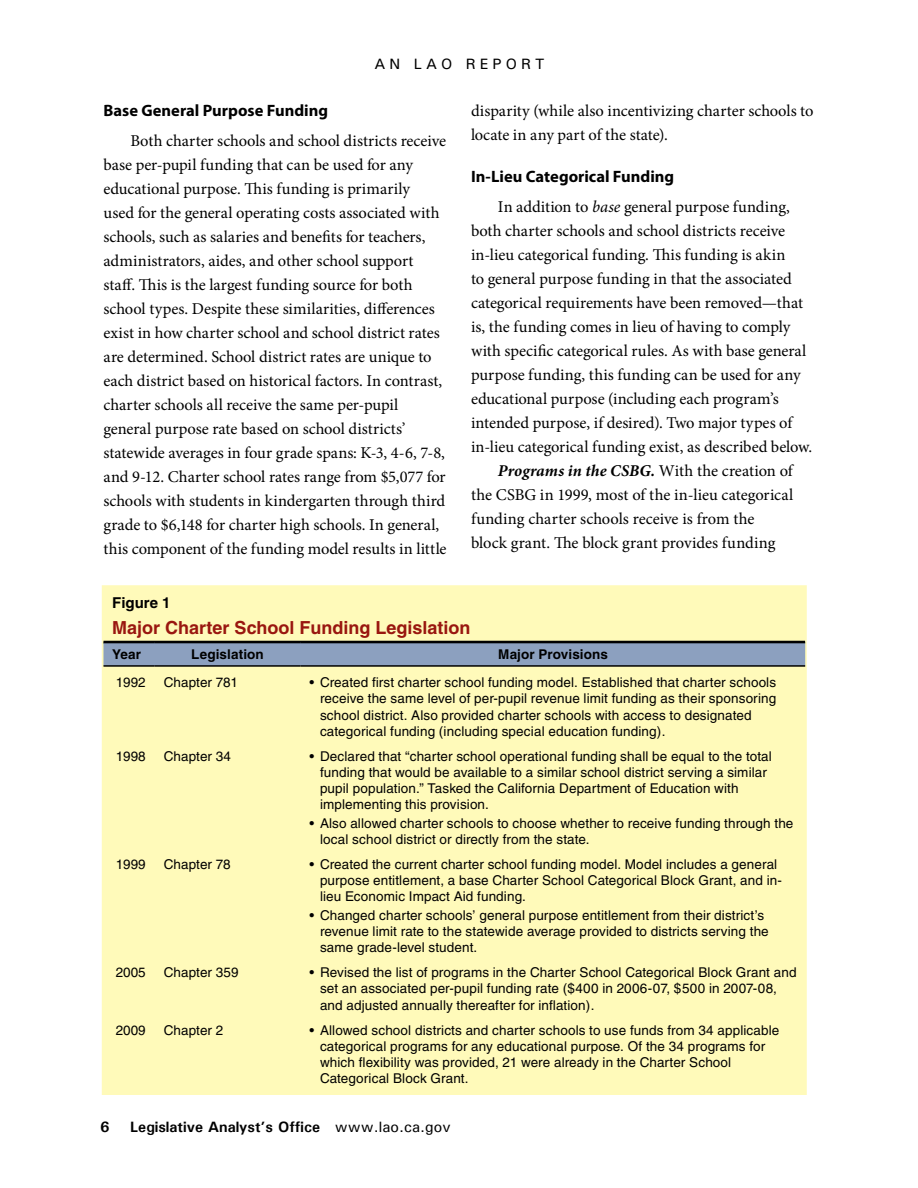
<style>
.page{position:relative;width:918px;height:1188px;background:#fff}
.page>*{position:absolute;margin:0;border:0;box-sizing:border-box;transform-origin:0 0}
.t1{font:700 18px "Helvetica";color:#99160f}
.t2{font:16.5px/24px "Minion Pro";color:#000}
.t3{font:700 16.5px "Myriad Pro";color:#000}
.t4{font:italic 700 16.5px "Minion Pro";letter-spacing:.005em;color:#000}
.t5{font:700 15px "Univers";color:#000}
.t6{font:500 15px "Univers";letter-spacing:.28em;color:#000}
.t7{font:700 15px "Helvetica";color:#000}
.t8{font:13.5px/16.2px "Helvetica";letter-spacing:.01em;color:#000}
.t9{font:700 13.5px "Helvetica";letter-spacing:.01em;color:#000}
.s1{font-style:italic}
.s2{font-weight:400;font-style:normal}
.s3{font-weight:500}
</style>
<div class="page">
<div style="left:103px;top:586px;width:703px;height:508px;background:#fffaba"></div>
<hr style="left:103px;top:641px;width:702px;height:3px;background:#000">
<div style="left:105px;top:643px;width:699px;height:22px;background:#8ca0bf"></div>
<hr style="left:103px;top:665px;width:52px;height:2px;background:#000">
<hr style="left:155px;top:665px;width:146px;height:2px;background:#000">
<hr style="left:301px;top:665px;width:505px;height:2px;background:#000">
<div style="left:102px;top:585px;width:705px;height:510px;border:2px solid #fffaba"></div>
<p class="t6" style="left:374px;top:55px;width:172px">An LAO Repor t</p>
<p class="t3" style="left:104px;top:100px;width:226px">Base General Purpose Funding</p>
<p class="t2" style="left:104px;top:129px;width:345px;text-indent:27px">Both charter schools and school districts receive base per-pupil funding that can be used for any educational purpose. This funding is primarily<br>used for the general operating costs associated with schools, such as salaries and benefits for teachers, administrators, aides, and other school support staff. This is the largest funding source for both school types. Despite these similarities, differences exist in how charter school and school district rates are determined. School district rates are unique to each district based on historical factors. In contrast, charter schools all receive the same per-pupil general purpose rate based on school districts’ statewide averages in four grade spans: K-3, 4-6, 7-8, and 9-12. Charter school rates range from $5,077 for schools with students in kindergarten through third grade to $6,148 for charter high schools. In general, this component of the funding model results in little</p>
<p class="t2" style="left:471px;top:98px;width:344px">disparity (while also incentivizing charter schools to locate in any part of the state).</p>
<p class="t3" style="left:471px;top:165px;width:205px">In-Lieu Categorical Funding</p>
<p class="t2" style="left:498px;top:194px;width:294px">In addition to <span class="s1">base</span> general purpose funding,</p>
<p class="t2" style="left:471px;top:218px;width:316px">both charter schools and school districts receive</p>
<p class="t2" style="left:471px;top:242px;width:316px">in-lieu categorical funding. This funding is akin</p>
<p class="t2" style="left:471px;top:266px;width:322px">to general purpose funding in that the associated</p>
<p class="t2" style="left:471px;top:290px;width:334px">categorical requirements have been removed—that</p>
<p class="t2" style="left:471px;top:314px;width:321px">is, the funding comes in lieu of having to comply</p>
<p class="t2" style="left:471px;top:338px;width:337px">with specific categorical rules. As with base general</p>
<p class="t2" style="left:471px;top:362px;width:331px">purpose funding, this funding can be used for any</p>
<p class="t2" style="left:471px;top:386px;width:309px">educational purpose (including each program’s</p>
<p class="t2" style="left:471px;top:411px;width:323px">intended purpose, if desired). Two major types of</p>
<p class="t2" style="left:471px;top:435px;width:343px">in-lieu categorical funding exist, as described below.</p>
<p class="t4" style="left:498px;top:459px;width:296px">Programs in the CSBG. <span class="s2">With the creation of</span></p>
<p class="t2" style="left:471px;top:483px;width:324px">the CSBG in 1999, most of the in-lieu categorical</p>
<p class="t2" style="left:471px;top:507px;width:285px">funding charter schools receive is from the</p>
<p class="t2" style="left:471px;top:531px;width:306px">block grant. The block grant provides funding</p>
<p class="t7" style="left:112px;top:594px;width:60px">Figure 1</p>
<p class="t1" style="left:112px;top:617px;width:360px">Major Charter School Funding Legislation</p>
<p class="t9" style="left:112px;top:646px;width:30px">Year</p>
<p class="t9" style="left:191px;top:646px;width:74px">Legislation</p>
<p class="t9" style="left:498px;top:646px;width:111px">Major Provisions</p>
<p class="t8" style="left:116px;top:674px;width:32px">1992</p>
<p class="t8" style="left:164px;top:674px;width:76px">Chapter 781</p>
<p class="t8" style="left:320px;top:674px;width:458px;text-indent:-11px">• Created first charter school funding model. Established that charter schools receive the same level of per-pupil revenue limit funding as their sponsoring school district. Also provided charter schools with access to designated categorical funding (including special education funding).</p>
<p class="t8" style="left:116px;top:748px;width:32px">1998</p>
<p class="t8" style="left:164px;top:748px;width:69px">Chapter 34</p>
<p class="t8" style="left:320px;top:748px;width:453px;text-indent:-11px">• Declared that “charter school operational funding shall be equal to the total funding that would be available to a similar school district serving a similar pupil population.” Tasked the California Department of Education with implementing this provision.</p>
<p class="t8" style="left:320px;top:815px;width:475px;text-indent:-11px">• Also allowed charter schools to choose whether to receive funding through the local school district or directly from the state.</p>
<p class="t8" style="left:116px;top:856px;width:32px">1999</p>
<p class="t8" style="left:164px;top:856px;width:69px">Chapter 78</p>
<p class="t8" style="left:320px;top:856px;width:463px;text-indent:-11px">• Created the current charter school funding model. Model includes a general purpose entitlement, a base Charter School Categorical Block Grant, and in&shy;lieu Economic Impact Aid funding.</p>
<p class="t8" style="left:320px;top:907px;width:450px;text-indent:-11px">• Changed charter schools’ general purpose entitlement from their district’s revenue limit rate to the statewide average provided to districts serving the same grade-level student.</p>
<p class="t8" style="left:116px;top:964px;width:32px">2005</p>
<p class="t8" style="left:164px;top:964px;width:76px">Chapter 359</p>
<p class="t8" style="left:320px;top:964px;width:478px;text-indent:-11px">• Revised the list of programs in the Charter School Categorical Block Grant and set an associated per-pupil funding rate ($400 in 2006‑07, $500 in 2007‑08, and adjusted annually thereafter for inflation).</p>
<p class="t8" style="left:116px;top:1022px;width:32px">2009</p>
<p class="t8" style="left:164px;top:1022px;width:61px">Chapter 2</p>
<p class="t8" style="left:320px;top:1022px;width:461px;text-indent:-11px">• Allowed school districts and charter schools to use funds from 34 applicable categorical programs for any educational purpose. Of the 34 programs for which flexibility was provided, 21 were already in the Charter School Categorical Block Grant.</p>
<p class="t5" style="left:100px;top:1118px;width:11px">6</p>
<p class="t5" style="left:130px;top:1118px;width:322px">Legislative Analyst’s Office <span class="s3">www.lao.ca.gov</span></p>
</div>
